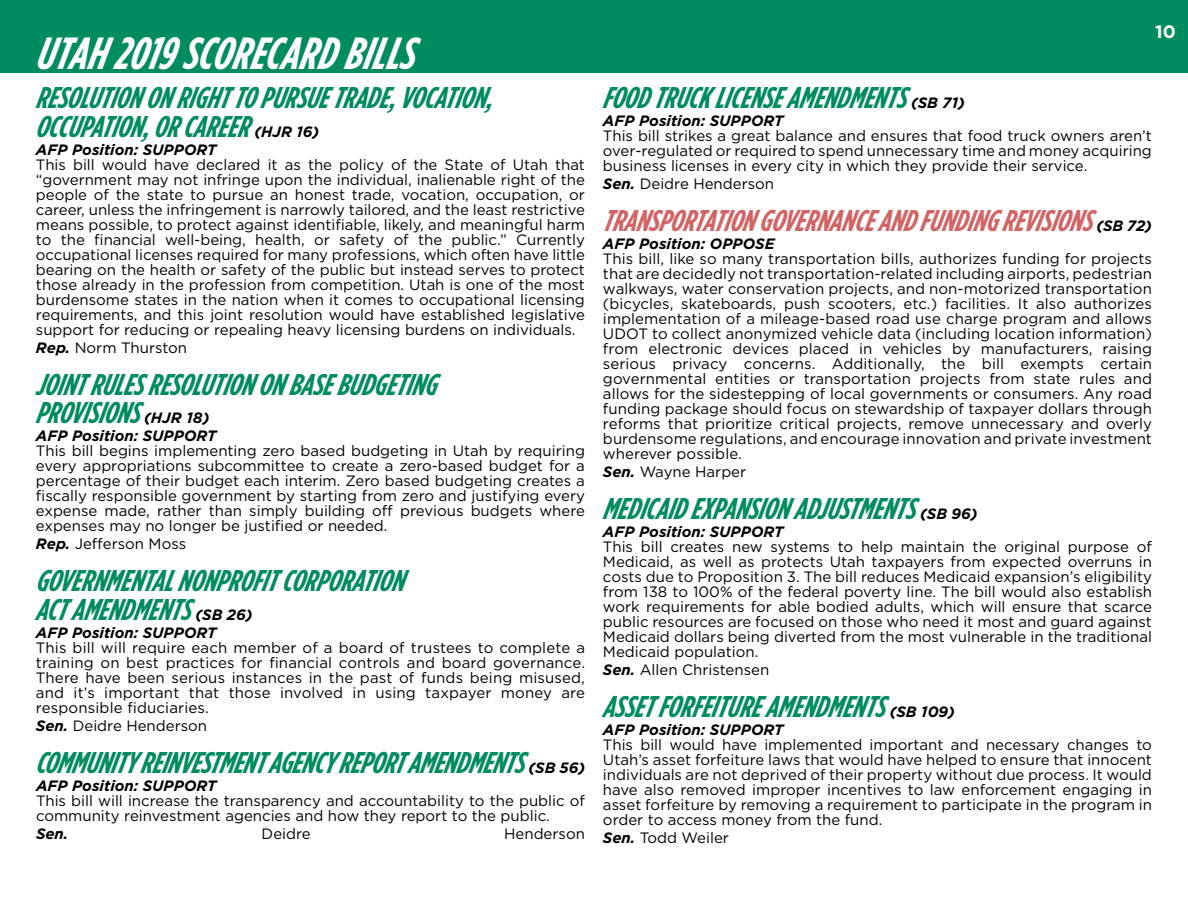
<style>
.page{position:relative;width:1188px;height:918px;background:#fff}
.page>*{position:absolute;margin:0;border:0;box-sizing:border-box;transform-origin:0 0}
.t1{font:italic 700 45px "Gotham Condensed";letter-spacing:.01em;color:#fff}
.t2{font:italic 700 30px/28.5px "Gotham Condensed";color:#008b61}
.t3{font:italic 700 30px "Gotham Condensed";color:#d16566}
.t4{font:700 18px "Gotham";color:#fff}
.t5{font:15px/15px "Gotham";color:#000;text-align:justify}
.t6{font:italic 700 15px "Gotham";color:#000}
.s1{font-family:"Gotham";font-size:15px;color:#000}
.s2{font-weight:700;font-style:italic}
</style>
<div class="page">
<div style="left:0;top:0;width:1188px;height:72px;background:#008b61"></div>
<h1 class="t1" style="left:36px;top:27px;width:380px">UTAH 2019 SCORECARD BILLS</h1>
<h2 class="t2" style="left:36px;top:83px;width:459px">RESOLUTION ON RIGHT TO PURSUE TRADE, VOCATION,<br>OCCUPATION, OR CAREER <span class="s1">(HJR 16)</span></h2>
<p class="t6" style="left:36px;top:139px;width:182px">AFP Position: SUPPORT</p>
<p class="t5" style="left:36px;top:157px;width:551px">This bill would have declared it as the policy of the State of Utah that “government may not infringe upon the individual, inalienable right of the people of the state to pursue an honest trade, vocation, occupation, or career, unless the infringement is narrowly tailored, and the least restrictive means possible, to protect against identifiable, likely, and meaningful harm to the financial well-being, health, or safety of the public.” Currently occupational licenses required for many professions, which often have little bearing on the health or safety of the public but instead serves to protect those already in the profession from competition. Utah is one of the most burdensome states in the nation when it comes to occupational licensing requirements, and this joint resolution would have established legislative support for reducing or repealing heavy licensing burdens on individuals.</p>
<p class="t5" style="left:36px;top:340px;width:153px"><span class="s2">Rep.</span> Norm Thurston</p>
<h2 class="t2" style="left:36px;top:370px;width:409px">JOINT RULES RESOLUTION ON BASE BUDGETING<br>PROVISIONS <span class="s1">(HJR 18)</span></h2>
<p class="t6" style="left:36px;top:426px;width:182px">AFP Position: SUPPORT</p>
<p class="t5" style="left:36px;top:443px;width:551px">This bill begins implementing zero based budgeting in Utah by requiring every appropriations subcommittee to create a zero-based budget for a percentage of their budget each interim. Zero based budgeting creates a fiscally responsible government by starting from zero and justifying every expense made, rather than simply building off previous budgets where expenses may no longer be justified or needed.</p>
<p class="t5" style="left:36px;top:536px;width:152px"><span class="s2">Rep.</span> Jefferson Moss</p>
<h2 class="t2" style="left:36px;top:566px;width:370px">GOVERNMENTALNONPROFIT CORPORATION<br>ACT AMENDMENTS <span class="s1">(SB 26)</span></h2>
<p class="t6" style="left:36px;top:622px;width:182px">AFP Position: SUPPORT</p>
<p class="t5" style="left:36px;top:640px;width:551px">This bill will require each member of a board of trustees to complete a training on best practices for financial controls and board governance.<br>There have been serious instances in the past of funds being misused, and it’s important that those involved in using taxpayer money are responsible fiduciaries.</p>
<p class="t5" style="left:36px;top:718px;width:173px"><span class="s2">Sen.</span> Deidre Henderson</p>
<h2 class="t2" style="left:36px;top:748px;width:551px">COMMUNITY REINVESTMENT AGENCY REPORT AMENDMENTS <span class="s1">(SB 56)</span></h2>
<p class="t6" style="left:36px;top:775px;width:182px">AFP Position: SUPPORT</p>
<p class="t5" style="left:36px;top:793px;width:551px">This bill will increase the transparency and accountability to the public of community reinvestment agencies and how they report to the public.</p>
<p class="t6" style="left:36px;top:823px;width:34px">Sen.</p>
<p class="t5" style="left:262px;top:826px;width:51px">Deidre</p>
<p class="t5" style="left:504px;top:826px;width:82px">Henderson</p>
<p class="t4" style="left:1155px;top:20px;width:22px">10</p>
<h2 class="t2" style="left:603px;top:83px;width:364px">FOOD TRUCK LICENSE AMENDMENTS <span class="s1">(SB 71)</span></h2>
<p class="t6" style="left:603px;top:111px;width:182px">AFP Position: SUPPORT</p>
<p class="t5" style="left:603px;top:128px;width:550px">This bill strikes a great balance and ensures that food truck owners aren’t over-regulated or required to spend unnecessary time and money acquiring business licenses in every city in which they provide their service.</p>
<p class="t5" style="left:603px;top:176px;width:173px"><span class="s2">Sen.</span> Deidre Henderson</p>
<h2 class="t3" style="left:603px;top:203px;width:551px">TRANSPORTATION GOVERNANCE AND FUNDING REVISIONS <span class="s1">(SB 72)</span></h2>
<p class="t6" style="left:603px;top:234px;width:173px">AFP Position: OPPOSE</p>
<p class="t5" style="left:603px;top:251px;width:551px">This bill, like so many transportation bills, authorizes funding for projects that are decidedly not transportation-related including airports, pedestrian walkways, water conservation projects, and non-motorized transportation (bicycles, skateboards, push scooters, etc.) facilities. It also authorizes implementation of a mileage-based road use charge program and allows UDOT to collect anonymized vehicle data (including location information) from electronic devices placed in vehicles by manufacturers, raising serious privacy concerns. Additionally, the bill exempts certain governmental entities or transportation projects from state rules and allows for the sidestepping of local governments or consumers. Any road funding package should focus on stewardship of taxpayer dollars through reforms that prioritize critical projects, remove unnecessary and overly burdensome regulations, and encourage innovation and private investment wherever possible.</p>
<p class="t5" style="left:603px;top:464px;width:145px"><span class="s2">Sen.</span> Wayne Harper</p>
<h2 class="t2" style="left:603px;top:494px;width:376px">MEDICAID EXPANSION ADJUSTMENTS <span class="s1">(SB 96)</span></h2>
<p class="t6" style="left:603px;top:522px;width:182px">AFP Position: SUPPORT</p>
<p class="t5" style="left:603px;top:539px;width:551px">This bill creates new systems to help maintain the original purpose of Medicaid, as well as protects Utah taxpayers from expected overruns in costs due to Proposition 3. The bill reduces Medicaid expansion’s eligibility from 138 to 100% of the federal poverty line. The bill would also establish work requirements for able bodied adults, which will ensure that scarce public resources are focused on those who need it most and guard against Medicaid dollars being diverted from the most vulnerable in the traditional Medicaid population.</p>
<p class="t5" style="left:603px;top:662px;width:168px"><span class="s2">Sen.</span> Allen Christensen</p>
<h2 class="t2" style="left:603px;top:692px;width:353px">ASSET FORFEITURE AMENDMENTS <span class="s1">(SB 109)</span></h2>
<p class="t6" style="left:603px;top:720px;width:182px">AFP Position: SUPPORT</p>
<p class="t5" style="left:603px;top:737px;width:551px">This bill would have implemented important and necessary changes to Utah’s asset forfeiture laws that would have helped to ensure that innocent individuals are not deprived of their property without due process. It would have also removed improper incentives to law enforcement engaging in asset forfeiture by removing a requirement to participate in the program in order to access money from the fund.</p>
<p class="t5" style="left:603px;top:830px;width:127px"><span class="s2">Sen.</span> Todd Weiler</p>
</div>
